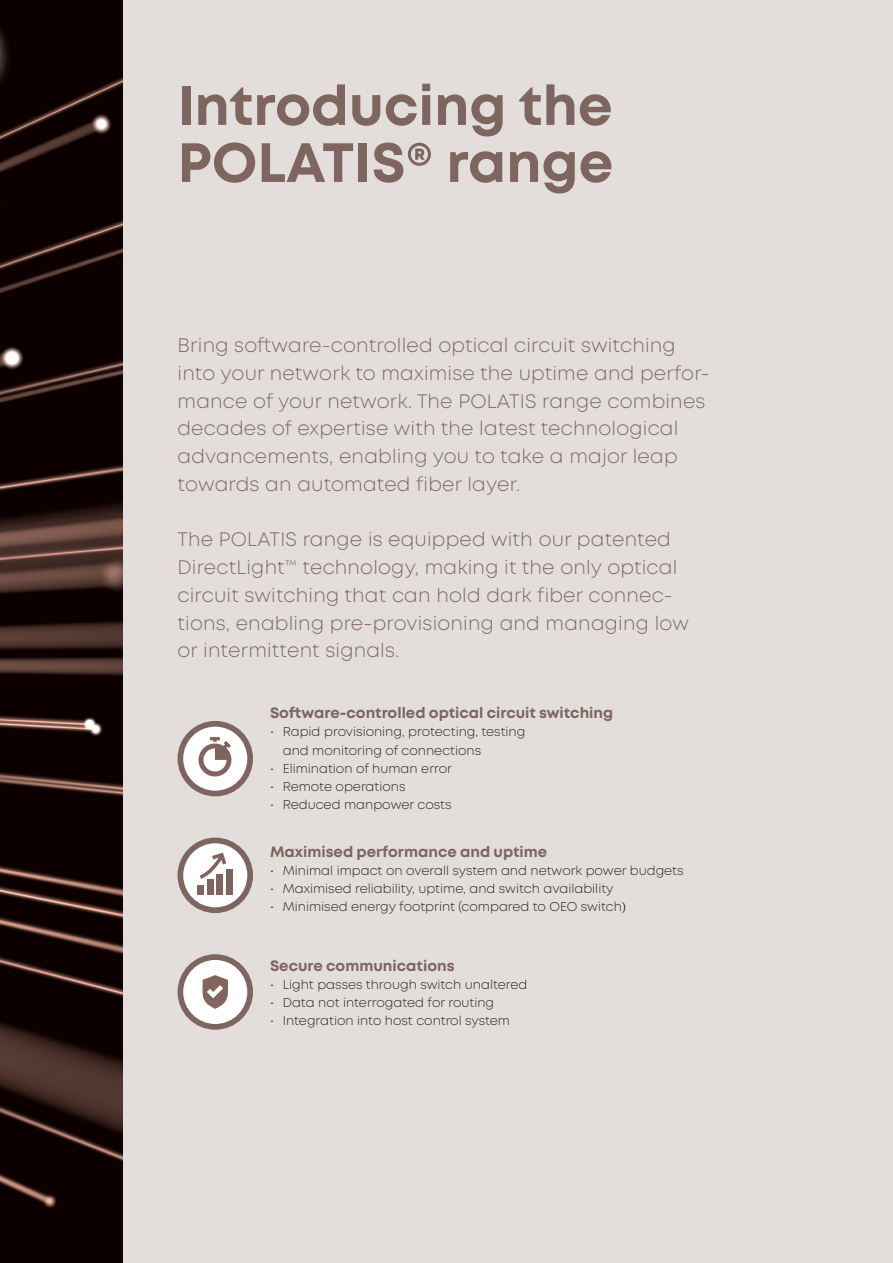
<style>
.page{position:relative;width:893px;height:1263px;background:#fff}
.page>*{position:absolute;margin:0;border:0;box-sizing:border-box;transform-origin:0 0}
.t1{font:700 55.2px/57px "Mont";color:#7f655f}
.t2{font:300 19.5px/27.8px "Mont";letter-spacing:.01em;color:#7f655f}
.t3{font:700 15px "Mont";color:#7f655f}
.t4{font:300 12.75px/18px "Mont";color:#231f20}
.s1{font-family:"Minion Pro";font-weight:400}
</style>
<div class="page">
<div style="left:123px;top:0;width:770px;height:1263px;background:#e3dedc"></div>
<svg style="left:180px;top:724px;width:70px;height:69px;fill:#fff"></svg>
<div style="left:178px;top:721px;width:75px;height:75px;border:6px solid #7f655f;border-radius:50%"></div>
<svg style="left:196px;top:737px;width:37px;height:42px"></svg>
<svg style="left:180px;top:840px;width:70px;height:70px;fill:#fff"></svg>
<div style="left:178px;top:837px;width:75px;height:76px;border:6px solid #7f655f;border-radius:50%"></div>
<div style="left:198px;top:885px;width:6px;height:10px;background:#7f655f"></div>
<div style="left:207px;top:879px;width:6px;height:16px;background:#7f655f"></div>
<div style="left:216px;top:874px;width:7px;height:21px;background:#7f655f"></div>
<div style="left:226px;top:869px;width:6px;height:26px;background:#7f655f"></div>
<svg style="left:200px;top:853px;width:26px;height:26px"></svg>
<svg style="left:180px;top:957px;width:70px;height:70px;fill:#fff"></svg>
<div style="left:178px;top:954px;width:75px;height:76px;border:6px solid #7f655f;border-radius:50%"></div>
<svg style="left:195px;top:969px;width:36px;height:42px"></svg>
<img style="left:0;top:0;width:123px;height:1263px">
<h1 class="t1" style="left:178px;top:77px;width:437px">Introducing the<br>POLATIS® range</h1>
<p class="t2" style="left:178px;top:332px;width:534px">Bring software-controlled optical circuit switching into your network to maximise the uptime and perfor&shy;mance of your network. The POLATIS range combines decades of expertise with the latest technological advancements, enabling you to take a major leap towards an automated fiber layer.</p>
<p class="t2" style="left:178px;top:526px;width:513px">The POLATIS range is equipped with our patented DirectLight™ technology, making it the only optical circuit switching that can hold dark fiber connec&shy;tions, enabling pre-provisioning and managing low or intermittent signals.</p>
<p class="t3" style="left:270px;top:703px;width:345px">Software-controlled optical circuit switching</p>
<p class="t4" style="left:283px;top:723px;width:244px;text-indent:-13px">• Rapid provisioning, protecting, testing and monitoring of connections</p>
<p class="t4" style="left:270px;top:759px;width:184px">• Elimination of human error</p>
<p class="t4" style="left:270px;top:777px;width:137px">• Remote operations</p>
<p class="t4" style="left:270px;top:795px;width:183px">• Reduced manpower costs</p>
<p class="t3" style="left:270px;top:842px;width:279px">Maximised performance and uptime</p>
<p class="t4" style="left:270px;top:862px;width:415px">• Minimal impact on overall system and network power budgets</p>
<p class="t4" style="left:270px;top:880px;width:345px">• Maximised reliability, uptime, and switch availability</p>
<p class="t4" style="left:270px;top:898px;width:358px">• Minimised energy footprint (compared to OEO switch<span class="s1">)</span></p>
<p class="t3" style="left:270px;top:956px;width:186px">Secure communications</p>
<p class="t4" style="left:270px;top:976px;width:259px">• Light passes through switch unaltered</p>
<p class="t4" style="left:270px;top:994px;width:226px">• Data not interrogated for routing</p>
<p class="t4" style="left:270px;top:1012px;width:242px">• Integration into host control system</p>
</div>
